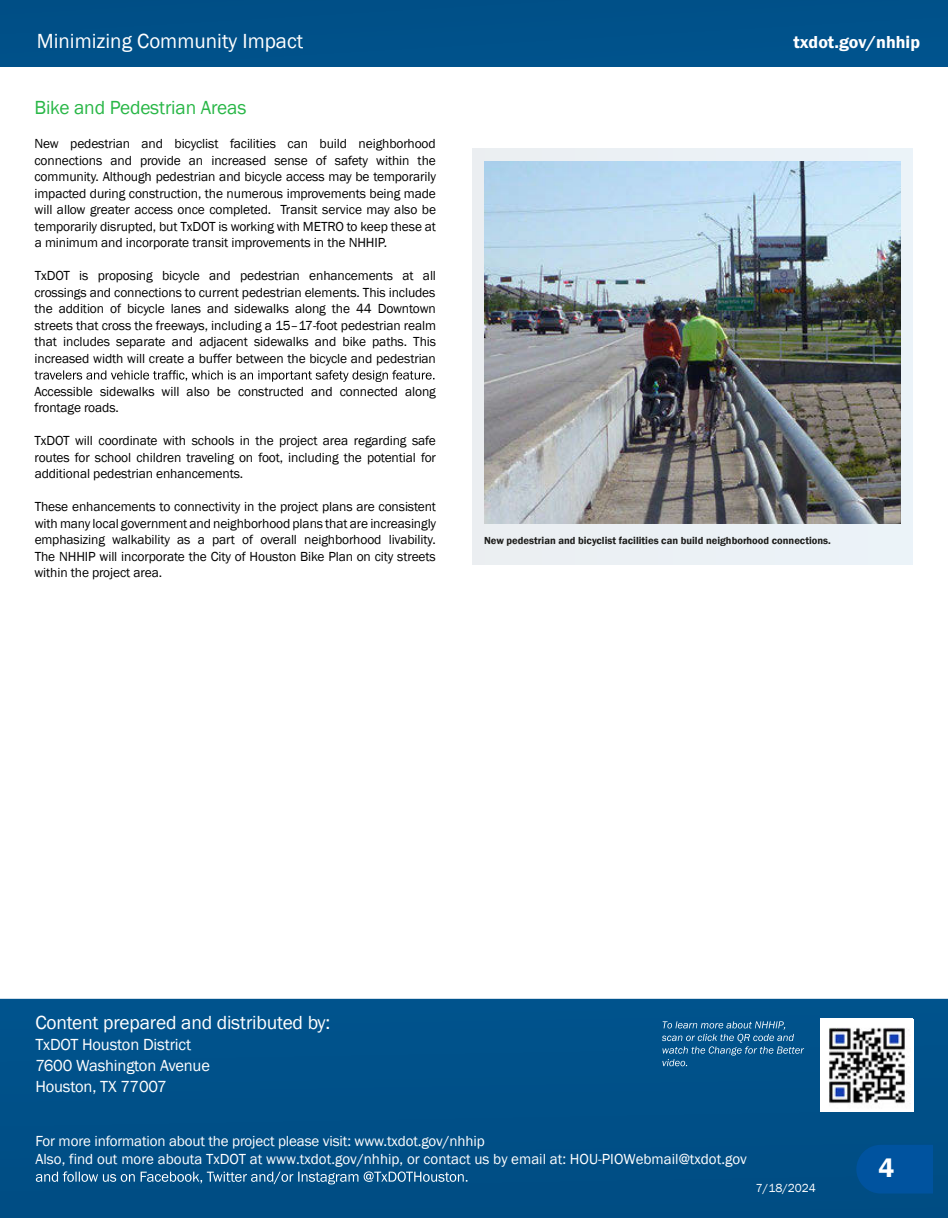
<style>
.page{position:relative;width:948px;height:1218px;background:#fff}
.page>*{position:absolute;margin:0;border:0;box-sizing:border-box;transform-origin:0 0}
.t1{font:600 27px "Franklin Gothic";color:#fff}
.t2{font:21px "Franklin Gothic";color:#fff}
.t3{font:19.5px "Franklin Gothic";letter-spacing:-.01em;color:#fff}
.t4{font:19.5px "Franklin Gothic";letter-spacing:-.01em;color:#29b747}
.t5{font:18px "Franklin Gothic URW Dem";color:#fff}
.t6{font:600 18px "Franklin Gothic";letter-spacing:.04em;color:#fff}
.t7{font:16.5px/21px "Franklin Gothic";letter-spacing:-.01em;color:#fff}
.t8{font:15px/18px "Franklin Gothic";color:#fff}
.t9{font:13.5px/16.5px "Franklin Gothic";letter-spacing:-.01em;color:#000;text-align:justify}
.t10{font:12px "Franklin Gothic";color:#fff}
.t11{font:600 10.5px "Franklin Gothic";color:#1d1d1b}
</style>
<div class="page">
<div style="left:0;top:999px;width:948px;height:219px;background:#005088"></div>
<svg style="left:856px;top:1145px;width:77px;height:49px;background:#00529c"></svg>
<svg style="left:36px;top:1171px;width:431px;height:13px;background:#35739e"></svg>
<svg style="left:34px;top:370px;width:401px;height:12px"></svg>
<div style="left:472px;top:148px;width:441px;height:416px;background:#ebf1f5"></div>
<img style="left:484px;top:161px;width:417px;height:363px">
<svg style="left:662px;top:1021px;width:142px;height:45px;background:#1f6698"></svg>
<img style="left:820px;top:1019px;width:93px;height:93px">
<div style="left:0;top:0;width:948px;height:66px;background:#00518a"></div>
<h2 class="t2" style="left:37px;top:28px;width:268px">Minimizing Community Impact</h2>
<h3 class="t5" style="left:791px;top:28px;width:128px">txdot.gov/nhhip</h3>
<h3 class="t5" style="left:793px;top:31px;width:128px">txdot.gov/nhhip</h3>
<h3 class="t6" style="left:717px;top:33px;width:201px">ih45northandm re.com</h3>
<h3 class="t4" style="left:34px;top:95px;width:214px">Bike and Pedestrian Areas</h3>
<p class="t9" style="left:34px;top:136px;width:403px">New pedestrian and bicyclist facilities can build neighborhood connections and provide an increased sense of safety within the community. Although pedestrian and bicycle access may be temporarily impacted during construction, the numerous improvements being made will allow greater access once completed. Transit service may also be temporarily disrupted, but TxDOT is working with METRO to keep these at a minimum and incorporate transit improvements in the NHHIP.</p>
<p class="t9" style="left:34px;top:268px;width:403px">TxDOT is proposing bicycle and pedestrian enhancements at all me l ena i r t sedept ner ruco tsno i t cennocdnasgn i sso r c sedu l cn is i hT. s t ne the addition of bicycle lanes and sidewalks along the 44 Downtown streets that cross the freeways, including a 15–17-foot pedestrian realm that includes separate and adjacent sidewalks and bike paths. This increased width will create a buffer between the bicycle and pedestrian</p>
<p class="t9" style="left:34px;top:383px;width:403px">Accessible sidewalks will also be constructed and connected along frontage roads.</p>
<p class="t9" style="left:35px;top:433px;width:403px">TxDOT will coordinate with schools in the project area regarding safe routes for school children traveling on foot, including the potential for additional pedestrian enhancements.</p>
<p class="t9" style="left:34px;top:499px;width:403px">These enhancements to connectivity in the project plans are consistent with many local government and neighborhood plans that are increasingly me wgn i z i sahp . y t i l i bav i ldooh r obhg i enl l a r evof ot r apasay t i l i bak l a The NHHIP will incorporate the City of Houston Bike Plan on city streets within the project area.</p>
<p class="t11" style="left:484px;top:534px;width:348px">New pedestrian and bicyclist facilities can build neighborhood connections.</p>
<h3 class="t3" style="left:35px;top:1010px;width:297px">Content prepared and distributed by:</h3>
<p class="t7" style="left:35px;top:1034px;width:176px">TxDOT Houston District<br>7600 Washington Avenue<br>Houston, TX 77007</p>
<p class="t8" style="left:35px;top:1133px;width:713px">For more information about the project please visit: www.txdot.gov/nhhip<br>Also, find out more abouta TxDOT at www.txdot.gov/nhhip, or contact us by email at: HOU-PIOWebmail@txdot.gov</p>
<p class="t10" style="left:756px;top:1180px;width:62px">7/18/2024</p>
<h1 class="t1" style="left:878px;top:1152px;width:17px">4</h1>
</div>
